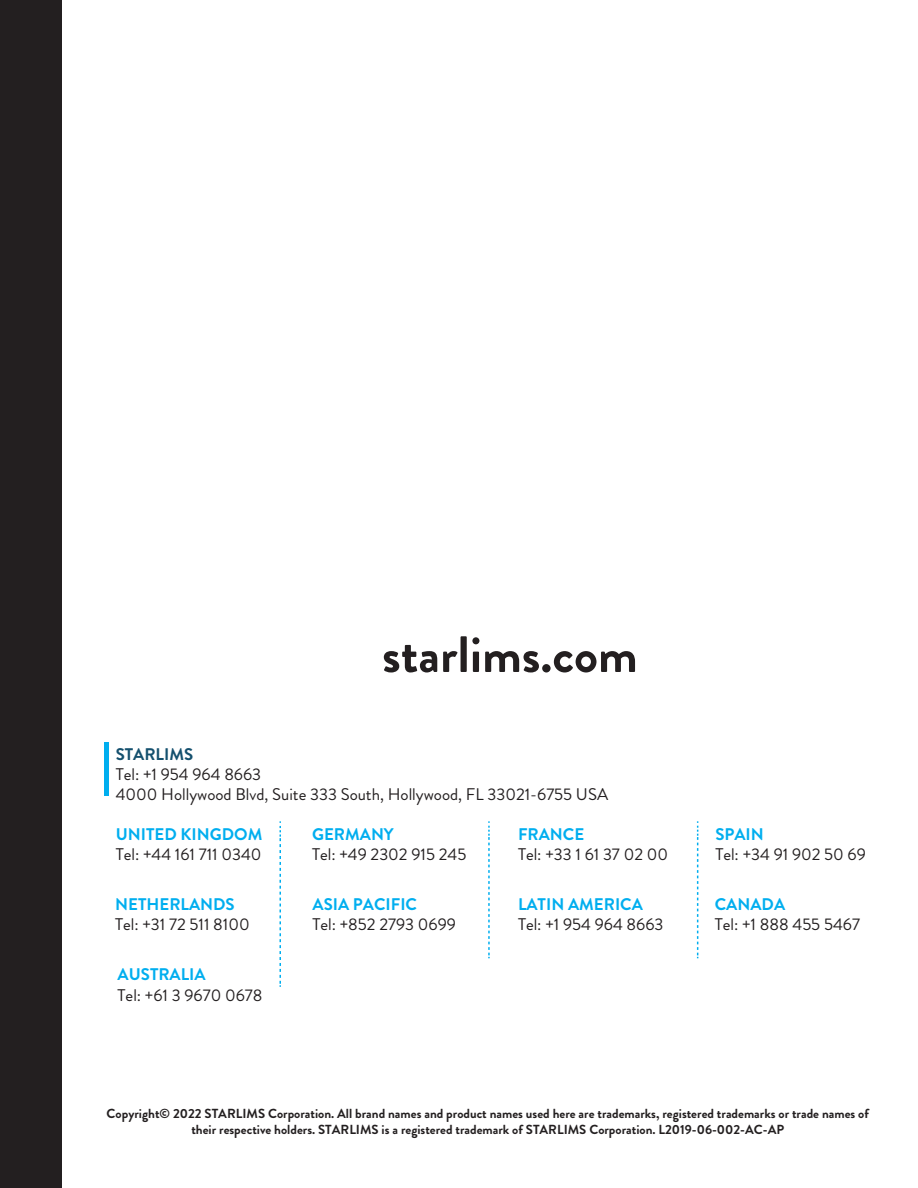
<style>
.page{position:relative;width:918px;height:1188px;background:#fff}
.page>*{position:absolute;margin:0;border:0;box-sizing:border-box;transform-origin:0 0}
.t1{font:700 51px "Brandon Grotesque";color:#231f20}
.t2{font:16.8px/20.2px "Brandon Grotesque";color:#231f20}
.t3{font:700 16.8px "Brandon Grotesque";color:#00aeef}
.t4{font:700 13.2px/16.6px "Brandon Grotesque";color:#231f20;text-align:center}
.s1{font-weight:700;color:#14506e}
.s2{font-weight:700;color:#00aeef}
</style>
<div class="page">
<div style="left:0;top:0;width:62px;height:1188px;background:#231f20"></div>
<div style="left:104px;top:742px;width:5px;height:54px;background:#00aeef"></div>
<svg style="left:279px;top:821px;width:2px;height:166px"></svg>
<svg style="left:488px;top:821px;width:2px;height:137px"></svg>
<svg style="left:697px;top:821px;width:1px;height:137px"></svg>
<h1 class="t1" style="left:382px;top:619px;width:257px">starlims.com</h1>
<p class="t2" style="left:116px;top:744px;width:494px"><span class="s1">STARLIMS<br></span>Tel: +1 954 964 8663<br>4000 Hollywood Blvd, Suite 333 South, Hollywood, FL 33021-6755 USA</p>
<h4 class="t3" style="left:116px;top:823px;width:148px">UNITED KINGDOM</h4>
<p class="t2" style="left:116px;top:845px;width:147px">Tel: +44 161 711 0340</p>
<h4 class="t3" style="left:115px;top:893px;width:121px">NETHERLANDS</h4>
<p class="t2" style="left:115px;top:915px;width:136px">Tel: +31 72 511 8100</p>
<h4 class="t3" style="left:118px;top:963px;width:90px">AUSTRALIA</h4>
<p class="t2" style="left:118px;top:985px;width:146px">Tel: +61 3 9670 0678</p>
<p class="t3" style="left:312px;top:823px;width:83px">GERMANY</p>
<p class="t3" style="left:518px;top:823px;width:68px">FRANCE</p>
<p class="t2" style="left:312px;top:845px;width:156px">Tel: +49 2302 915 245</p>
<p class="t2" style="left:518px;top:845px;width:152px">Tel: +33 1 61 37 02 00</p>
<p class="t3" style="left:313px;top:892px;width:106px">ASIA PACIFIC</p>
<p class="t3" style="left:518px;top:892px;width:126px">LATIN AMERICA</p>
<p class="t2" style="left:313px;top:915px;width:145px">Tel: +852 2793 0699</p>
<p class="t2" style="left:518px;top:915px;width:147px">Tel: +1 954 964 8663</p>
<p class="t2" style="left:715px;top:824px;width:152px"><span class="s2">SPAIN<br></span>Tel: +34 91 902 50 69</p>
<p class="t2" style="left:715px;top:894px;width:147px"><span class="s2">CANADA<br></span>Tel: +1 888 455 5467</p>
<p class="t4" style="left:107px;top:1105px;width:764px">Copyright© 2022 STARLIMS Corporation. All brand names and product names used here are trademarks, registered trademarks or trade names of their respective holders. STARLIMS is a registered trademark of STARLIMS Corporation. L2019-06-002-AC-AP</p>
</div>
